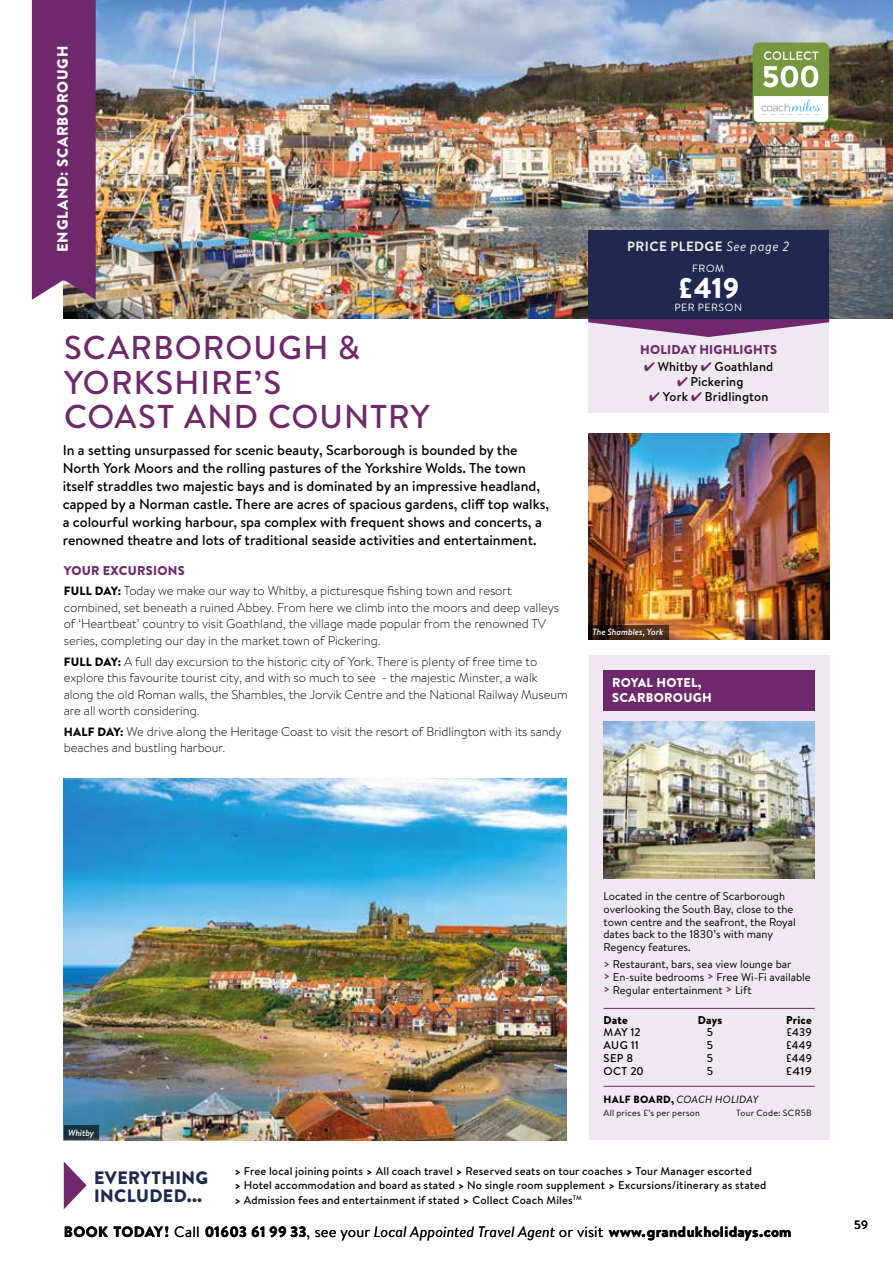
<style>
.page{position:relative;width:893px;height:1263px;background:#fff}
.page>*{position:absolute;margin:0;border:0;box-sizing:border-box;transform-origin:0 0}
.t1{font:500 33px/34.5px "Brandon Text";letter-spacing:.035em;color:#6f286c}
.t2{font:900 28.5px "Brandon Text";color:#fff}
.t3{font:900 18px/18px "Brandon Text";letter-spacing:.02em;color:#20284f}
.t4{font:900 15px "Brandon Text";letter-spacing:.005em;color:#000}
.t5{font:900 15px "Brandon Text";letter-spacing:.05em;color:#fff}
.t6{font:500 14.25px/18px "Brandon Text";color:#000}
.t7{font:700 13.5px "Brandon Text";letter-spacing:.03em;color:#ededed}
.t8{font:300 12.75px/16.5px "Brandon Text";letter-spacing:-.005em;color:#000}
.t9{font:500 12.75px "Brandon Text";letter-spacing:.01em;color:#000}
.t10{font:900 12.75px/15px "Brandon Text";letter-spacing:.02em;color:#fff}
.t11{font:900 12.75px "Brandon Text";letter-spacing:.02em;color:#6f286c}
.t12{font:500 12px "Brandon Text";color:#000}
.t13{font:500 11.25px/14.2px "Brandon Text";letter-spacing:.02em;color:#000}
.t14{font:11.25px/12.8px "Brandon Text";color:#000}
.t15{font:900 11.25px "Brandon Text";letter-spacing:.01em;color:#000}
.t16{font:500 11.25px "Brandon Text";letter-spacing:.02em;color:#000;scale:.95 1}
.t17{font:500 11.25px "Brandon Text";letter-spacing:.02em;color:#000;scale:1.1 1}
.t18{font:italic 10.5px "Brandon Text";letter-spacing:.02em;color:#000}
.t19{font:10.5px "Brandon Text";letter-spacing:.055em;color:#fff}
.t20{font:9px "Brandon Text";letter-spacing:.025em;color:#000}
.t21{font:italic 500 9px "Brandon Text";color:#fff}
.s1{font-weight:900;color:#6f286c}
.s2{font-weight:900;font-size:12px}
.s3{font-weight:400;font-style:italic}
.s4{color:#6f286c}
.s5{font-weight:700;color:#6f286c}
.s6{font-weight:900;font-style:normal}
.s7{font-weight:900}
.s8{font-weight:400}
</style>
<div class="page">
<img style="left:64px;top:0;width:829px;height:319px">
<div style="left:588px;top:320px;width:241px;height:93px;background:#efe8f0"></div>
<svg style="left:588px;top:319px;width:241px;height:18px"></svg>
<div style="left:588px;top:255px;width:241px;height:64px;background:#20284f"></div>
<div style="left:753px;top:43px;width:76px;height:75px;background:#77983f;border-radius:6px"></div>
<svg style="left:764px;top:51px;width:54px;height:9px"></svg>
<svg style="left:753px;top:96px;width:76px;height:27px;background:#ebf1ec"></svg>
<svg style="left:763px;top:66px;width:55px;height:21px"></svg>
<div style="left:32px;top:0;width:64px;height:300px;background:#6f286c"></div>
<img style="left:64px;top:778px;width:503px;height:362px">
<svg style="left:64px;top:1125px;width:34px;height:15px"></svg>
<div style="left:589px;top:655px;width:241px;height:485px;background:#efe8f0"></div>
<div style="left:603px;top:670px;width:212px;height:41px;background:#6f286c"></div>
<img style="left:603px;top:722px;width:212px;height:157px">
<hr style="left:603px;top:1008px;width:212px;height:1px;background:#6f286c">
<hr style="left:603px;top:1086px;width:212px;height:1px;background:#6f286c">
<img style="left:588px;top:434px;width:242px;height:206px">
<svg style="left:588px;top:625px;width:81px;height:15px"></svg>
<svg style="left:64px;top:1162px;width:23px;height:47px"></svg>
<div style="left:588px;top:230px;width:241px;height:26px;background:#20284f"></div>
<p class="t5" style="left:52px;top:252px;width:208px;rotate:-90deg">ENGLAND: SCARBOROUGH</p>
<h1 class="t1" style="left:64px;top:330px;width:367px">SCARBOROUGH &amp;<br>YORKSHIRE’S<br>COAST AND COUNTRY</h1>
<p class="t6" style="left:63px;top:441px;width:488px">In a setting unsurpassed for scenic beauty, Scarborough is bounded by the North York Moors and the rolling pastures of the Yorkshire Wolds. The town itself straddles two majestic bays and is dominated by an impressive headland, capped by a Norman castle. There are acres of spacious gardens, cliff top walks, a colourful working harbour, spa complex with frequent shows and concerts, a renowned theatre and lots of traditional seaside activities and entertainment.</p>
<p class="t8" style="left:64px;top:559px;width:449px;line-height:20.7px"><span class="s1">YOUR EXCURSIONS<br></span><span class="s2">FULL DAY:</span> Today we make our way to Whitby, a picturesque fishing town and resort</p>
<p class="t8" style="left:64px;top:599px;width:497px">combined, set beneath a ruined Abbey. From here we climb into the moors and deep valleys of ‘Heartbeat’ country to visit Goathland, the village made popular from the renowned TV series, completing our day in the market town of Pickering.</p>
<p class="t8" style="left:64px;top:652px;width:505px"><span class="s2">FULL DAY:</span> A full day excursion to the historic city of York. There is plenty of free time to explore this favourite tourist city, and with so much to see - the majestic Minster, a walk along the old Roman walls, the Shambles, the Jorvik Centre and the National Railway Museum are all worth considering.</p>
<p class="t8" style="left:64px;top:723px;width:499px"><span class="s2">HALF DAY:</span> We drive along the Heritage Coast to visit the resort of Bridlington with its sandy beaches and bustling harbour.</p>
<p class="t7" style="left:627px;top:237px;width:164px">PRICE PLEDGE <span class="s3">See page 2</span></p>
<p class="t19" style="left:692px;top:261px;width:34px">FROM</p>
<h2 class="t2" style="left:677px;top:268px;width:64px">£419</h2>
<p class="t19" style="left:674px;top:300px;width:69px">PER PERSON</p>
<p class="t11" style="left:640px;top:340px;width:138px">HOLIDAY HIGHLIGHTS</p>
<p class="t9" style="left:644px;top:358px;width:131px"><span class="s4">✔</span> Whitby <span class="s4">✔</span> Goathland</p>
<p class="t9" style="left:677px;top:373px;width:68px"><span class="s4">✔</span> Pickering</p>
<p class="t9" style="left:649px;top:388px;width:121px"><span class="s4">✔</span> York <span class="s4">✔</span> Bridlington</p>
<p class="t21" style="left:592px;top:626px;width:72px">The Shambles, York</p>
<p class="t10" style="left:612px;top:675px;width:101px">ROYAL HOTEL,<br>SCARBOROUGH</p>
<p class="t21" style="left:68px;top:1126px;width:28px">Whitby</p>
<h3 class="t3" style="left:94px;top:1168px;width:115px">EVERYTHING<br>INCLUDED...</h3>
<p class="t14" style="left:603px;top:889px;width:194px">Located in the centre of Scarborough overlooking the South Bay, close to the town centre and the seafront, the Royal dates back to the 1830’s with many Regency features.</p>
<p class="t14" style="left:603px;top:957px;width:209px"><span class="s5">&gt;</span> Restaurant, bars, sea view lounge bar<br><span class="s5">&gt;</span> En-suite bedrooms <span class="s5">&gt;</span> Free Wi-Fi available <span class="s5">&gt;</span> Regular entertainment <span class="s5">&gt;</span> Lift</p>
<p class="t15" style="left:603px;top:1012px;width:26px">Date</p>
<p class="t15" style="left:698px;top:1012px;width:26px">Days</p>
<p class="t15" style="left:786px;top:1012px;width:27px">Price</p>
<p class="t13" style="left:604px;top:1025px;width:39px">MAY 12</p>
<p class="t13" style="left:707px;top:1025px;width:8px">5</p>
<p class="t13" style="left:786px;top:1025px;width:27px">£439</p>
<p class="t13" style="left:604px;top:1038px;width:37px">AUG 11</p>
<p class="t13" style="left:707px;top:1038px;width:8px">5</p>
<p class="t16" style="left:786px;top:1037px;width:29px">£449</p>
<p class="t13" style="left:604px;top:1051px;width:31px">SEP 8</p>
<p class="t13" style="left:707px;top:1051px;width:8px">5</p>
<p class="t16" style="left:786px;top:1050px;width:29px">£449</p>
<p class="t13" style="left:604px;top:1063px;width:42px">OCT 20</p>
<p class="t13" style="left:707px;top:1063px;width:8px">5</p>
<p class="t17" style="left:785px;top:1063px;width:26px">£419</p>
<p class="t18" style="left:604px;top:1092px;width:156px"><span class="s6">HALF BOARD,</span> COACH HOLIDAY</p>
<p class="t20" style="left:603px;top:1106px;width:98px">All prices £’s per person</p>
<p class="t20" style="left:736px;top:1106px;width:77px">Tour Code: SCR5B</p>
<p class="t13" style="left:234px;top:1164px;width:533px"><span class="s7">&gt;</span> Free local joining points <span class="s7">&gt;</span> All coach travel <span class="s7">&gt;</span> Reserved seats on tour coaches <span class="s7">&gt;</span> Tour Manager escorted<br><span class="s7">&gt;</span> Hotel accommodation and board as stated <span class="s7">&gt;</span> No single room supplement <span class="s7">&gt;</span> Excursions/itinerary as stated <span class="s7">&gt;</span> Admission fees and entertainment if stated <span class="s7">&gt;</span> Collect Coach Miles<sup>TM</sup></p>
<p class="t4" style="left:64px;top:1222px;width:729px">BOOK TODAY! <span class="s8">Call</span> 01603 61 99 33<span class="s8">, see your</span> <span class="s3">Local Appointed Travel Agent</span> <span class="s8">or visit</span> www.grandukholidays.com</p>
<p class="t12" style="left:854px;top:1216px;width:15px">59</p>
</div>
